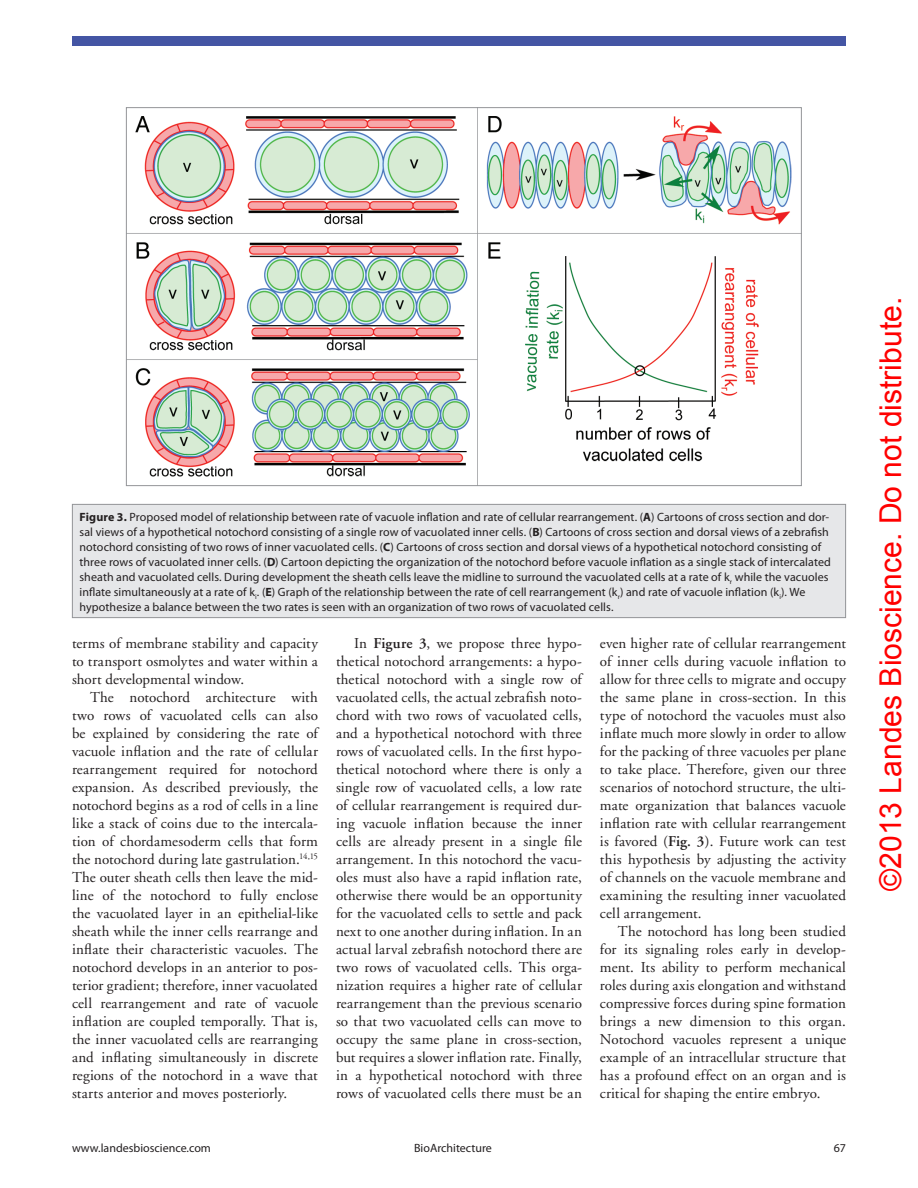
<style>
.page{position:relative;width:918px;height:1188px;background:#fff}
.page>*{position:absolute;margin:0;border:0;box-sizing:border-box;transform-origin:0 0}
.t1{font:30.15px "Arial";color:#f00}
.t2{font:15px/18px "Adobe Garamond";letter-spacing:.005em;color:#231f20;text-align:justify}
.t3{font:12px/15px "Myriad Pro";letter-spacing:.005em;color:#231f20}
.s1{font-weight:700}
.s2{font-weight:600}
</style>
<div class="page">
<div style="left:72px;top:36px;width:774px;height:10px;background:#4455a4"></div>
<div style="left:72px;top:504px;width:774px;height:114px;background:#e6e7e9"></div>
<div style="left:72px;top:504px;width:774px;height:114px;border:1px solid #939598"></div>
<img style="left:128px;top:109px;width:672px;height:375px">
<p class="t3" style="left:79px;top:509px;width:753px"><span class="s1">Figure 3.</span> Proposed model of relationship between rate of vacuole inflation and rate of cellular rearrangement. (<span class="s1">A</span>) Cartoons of cross section and dor&shy;sal views of a hypothetical notochord consisting of a single row of vacuolated inner cells. (<span class="s1">B</span>) Cartoons of cross section and dorsal views of a zebrafish notochord consisting of two rows of inner vacuolated cells. (<span class="s1">C</span>) Cartoons of cross section and dorsal views of a hypothetical notochord consisting of three rows of vacuolated inner cells. (<span class="s1">D</span>) Cartoon depicting the organization of the notochord before vacuole inflation as a single stack of intercalated sheath and vacuolated cells. During development the sheath cells leave the midline to surround the vacuolated cells at a rate of k<sub>r</sub> while the vacuoles inflate simultaneously at a rate of k<sub>i</sub>. (<span class="s1">E</span>) Graph of the relationship between the rate of cell rearrangement (k<sub>r</sub>) and rate of vacuole inflation (k<sub>i</sub>). We hypothesize a balance between the two rates is seen with an organization of two rows of vacuolated cells.</p>
<p class="t2" style="left:72px;top:635px;width:247px">terms of membrane stability and capacity to transport osmolytes and water within a short developmental window.</p>
<p class="t2" style="left:72px;top:689px;width:248px;text-indent:18px">The notochord architecture with two rows of vacuolated cells can also be explained by considering the rate of vacuole inflation and the rate of cellular rearrangement required for notochord expansion. As described previously, the notochord begins as a rod of cells in a line like a stack of coins due to the intercala&shy;tion of chordamesoderm cells that form the notochord during late gastrulation.<sup>14,15<br></sup>The outer sheath cells then leave the mid&shy;line of the notochord to fully enclose the vacuolated layer in an epithelial-like sheath while the inner cells rearrange and inflate their characteristic vacuoles. The notochord develops in an anterior to pos&shy;terior gradient; therefore, inner vacuolated cell rearrangement and rate of vacuole inflation are coupled temporally. That is, the inner vacuolated cells are rearranging and inflating simultaneously in discrete regions of the notochord in a wave that starts anterior and moves posteriorly.</p>
<p class="t2" style="left:336px;top:635px;width:248px;text-indent:18px">In <span class="s2">Figure 3</span>, we propose three hypo&shy;thetical notochord arrangements: a hypo&shy;thetical notochord with a single row of vacuolated cells, the actual zebrafish noto&shy;chord with two rows of vacuolated cells, and a hypothetical notochord with three rows of vacuolated cells. In the first hypo&shy;thetical notochord where there is only a single row of vacuolated cells, a low rate of cellular rearrangement is required dur&shy;ing vacuole inflation because the inner cells are already present in a single file arrangement. In this notochord the vacu&shy;oles must also have a rapid inflation rate, otherwise there would be an opportunity for the vacuolated cells to settle and pack next to one another during inflation. In an actual larval zebrafish notochord there are two rows of vacuolated cells. This orga&shy;nization requires a higher rate of cellular rearrangement than the previous scenario so that two vacuolated cells can move to occupy the same plane in cross-section, but requires a slower inflation rate. Finally, in a hypothetical notochord with three rows of vacuolated cells there must be an</p>
<p class="t2" style="left:600px;top:635px;width:248px">even higher rate of cellular rearrangement of inner cells during vacuole inflation to allow for three cells to migrate and occupy the same plane in cross-section. In this type of notochord the vacuoles must also inflate much more slowly in order to allow for the packing of three vacuoles per plane to take place. Therefore, given our three scenarios of notochord structure, the ulti&shy;mate organization that balances vacuole inflation rate with cellular rearrangement is favored (<span class="s2">Fig. 3</span>). Future work can test this hypothesis by adjusting the activity of channels on the vacuole membrane and examining the resulting inner vacuolated cell arrangement.</p>
<p class="t2" style="left:600px;top:923px;width:248px;text-indent:18px">The notochord has long been studied for its signaling roles early in develop&shy;ment. Its ability to perform mechanical roles during axis elongation and withstand compressive forces during spine formation brings a new dimension to this organ.<br>Notochord vacuoles represent a unique example of an intracellular structure that has a profound effect on an organ and is critical for shaping the entire embryo.</p>
<p class="t3" style="left:72px;top:1141px;width:140px">www.landesbioscience.com</p>
<p class="t3" style="left:414px;top:1141px;width:79px">BioArchitecture</p>
<p class="t3" style="left:834px;top:1141px;width:14px">67</p>
<h1 class="t1" style="left:871px;top:891px;width:595px;rotate:-90deg">©2013 Landes Bioscience. Do not distribute.</h1>
</div>
